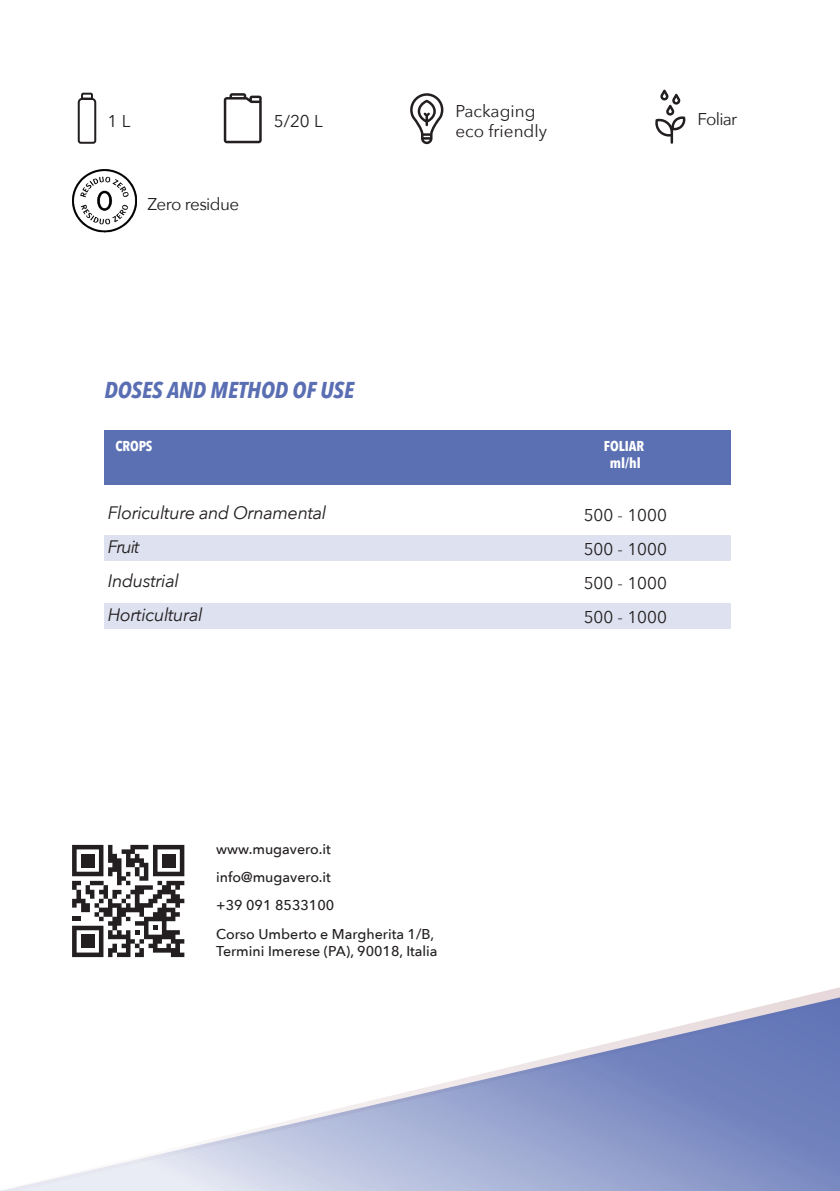
<style>
.page{position:relative;width:840px;height:1191px;background:#fff}
.page>*{position:absolute;margin:0;border:0;box-sizing:border-box;transform-origin:0 0}
.t1{font:italic 700 condensed 22.8px "Avenir Next LT Pro";color:#5a6eb3}
.t2{font:italic 18px/34px "Avenir Next";letter-spacing:-.025em;color:#231f20}
.t3{font:17px/34px "Avenir Next";color:#231f20;text-align:justify}
.t4{font:17px "Avenir Next";letter-spacing:-.035em;color:#231f20}
.t5{font:500 14.2px/28.4px "Avenir Next";color:#231f20}
.t6{font:700 condensed 14.2px/17px "Avenir Next LT Pro";color:#fff;text-align:center}
</style>
<div class="page">
<div style="left:104px;top:431px;width:626px;height:54px;background:#5a6eb3"></div>
<div style="left:104px;top:603px;width:626px;height:26px;background:#dee2f0"></div>
<div style="left:104px;top:535px;width:626px;height:26px;background:#dee2f0"></div>
<svg style="left:1px;top:844px;width:838px;height:347px"></svg>
<svg style="left:72px;top:845px;width:112px;height:112px"></svg>
<div style="left:81px;top:854px;width:13px;height:13px;background:#231f20"></div>
<div style="left:162px;top:854px;width:13px;height:13px;background:#231f20"></div>
<div style="left:81px;top:934px;width:13px;height:14px;background:#231f20"></div>
<svg style="left:410px;top:93px;width:33px;height:51px"></svg>
<svg style="left:655px;top:90px;width:30px;height:54px"></svg>
<svg style="left:224px;top:93px;width:37px;height:50px"></svg>
<svg style="left:77px;top:92px;width:20px;height:52px"></svg>
<img style="left:72px;top:169px;width:65px;height:64px">
<p class="t3" style="left:455px;top:101px;width:93px;line-height:20.4px">Packaging eco friendly</p>
<p class="t3" style="left:108px;top:104px;width:24px">1 L</p>
<p class="t3" style="left:273px;top:104px;width:50px">5/20 L</p>
<p class="t3" style="left:697px;top:102px;width:41px">Foliar</p>
<p class="t4" style="left:147px;top:194px;width:93px">Zero residue</p>
<h1 class="t1" style="left:104px;top:375px;width:251px">DOSES AND METHOD OF USE</h1>
<p class="t6" style="left:115px;top:437px;width:38px">CROPS</p>
<p class="t2" style="left:108px;top:494px;width:220px">Floriculture and Ornamental<br>Fruit<br>Industrial<br>Horticultural</p>
<p class="t5" style="left:216px;top:834px;width:219px">www.mugavero.it info@mugavero.it<br>+39 091 8533100<br>Corso Umberto e Margherita 1/B,</p>
<p class="t5" style="left:216px;top:936px;width:223px">Termini Imerese (PA), 90018, Italia</p>
<p class="t6" style="left:603px;top:437px;width:42px">FOLIAR ml/hl</p>
<p class="t3" style="left:583px;top:497px;width:85px">500 - 1000<br>500 - 1000<br>500 - 1000<br>500 - 1000</p>
</div>
